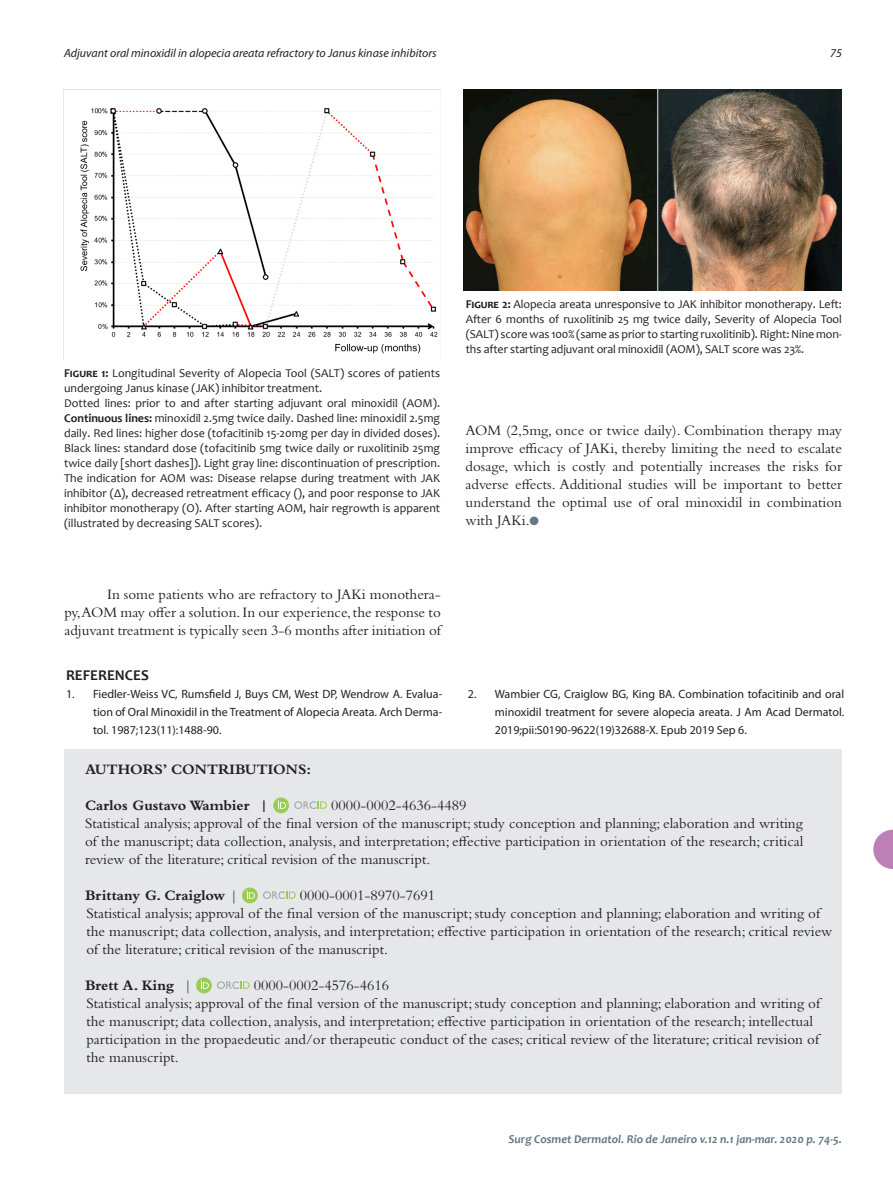
<style>
.page{position:relative;width:893px;height:1191px;background:#fff}
.page>*{position:absolute;margin:0;border:0;box-sizing:border-box;transform-origin:0 0}
.Normal__Web{font:15px/18px "Bembo Std";color:#231f20;text-align:justify}
.t1{font:700 15px "Bembo";color:#231f20}
.t2{font:700 15px "Candara";color:#231f20}
.t3{font:12px/15px "Candara";color:#231f20;text-align:justify}
.t4{font:12px/18px "Myriad Pro";color:#231f20;text-align:justify}
.t5{font:italic 12px "Myriad Pro";color:#231f20}
.t6{font:italic 700 12px "Candara";color:#647882}
.s1{font-weight:700}
.s2{color:#647882}
.s3{font-family:"Bembo Std";font-weight:400}
</style>
<div class="page">
<svg style="left:873px;top:829px;width:20px;height:40px"></svg>
<img style="left:64px;top:89px;width:376px;height:265px">
<img style="left:463px;top:89px;width:379px;height:201px">
<div style="left:64px;top:749px;width:778px;height:344px;background:#e6e7e9"></div>
<svg style="left:273px;top:797px;width:16px;height:16px"></svg>
<svg style="left:294px;top:801px;width:33px;height:8px"></svg>
<svg style="left:278px;top:800px;width:8px;height:8px"></svg>
<svg style="left:242px;top:887px;width:16px;height:16px"></svg>
<svg style="left:263px;top:891px;width:33px;height:8px"></svg>
<svg style="left:246px;top:890px;width:9px;height:8px"></svg>
<svg style="left:196px;top:977px;width:16px;height:16px"></svg>
<svg style="left:217px;top:981px;width:33px;height:8px"></svg>
<svg style="left:200px;top:980px;width:9px;height:8px"></svg>
<p class="t5" style="left:64px;top:46px;width:374px">Adjuvant oral minoxidil in alopecia areata refractory to Janus kinase inhibitors</p>
<p class="t5" style="left:830px;top:46px;width:13px">75</p>
<p class="t3" style="left:64px;top:365px;width:378px"><span class="s1">Figure 1:</span> Longitudinal Severity of Alopecia Tool (SALT) scores of patients undergoing Janus kinase (JAK) inhibitor treatment.</p>
<p class="t3" style="left:64px;top:395px;width:378px">Dotted lines: prior to and after starting adjuvant oral minoxidil (AOM).<br><span class="s1">Continuous lines:</span> minoxidil 2.5mg twice daily. Dashed line: minoxidil 2.5mg daily. Red lines: higher dose (tofacitinib 15-20mg per day in divided doses).<br>Black lines: standard dose (tofacitinib 5mg twice daily or ruxolitinib 25mg twice daily [short dashes]). Light gray line: discontinuation of prescription.<br>The indication for AOM was: Disease relapse during treatment with JAK inhibitor (Δ), decreased retreatment efficacy (), and poor response to JAK inhibitor monotherapy (O). After starting AOM, hair regrowth is apparent (illustrated by decreasing SALT scores).</p>
<p class="t3" style="left:466px;top:296px;width:378px"><span class="s1">Figure 2:</span> Alopecia areata unresponsive to JAK inhibitor monotherapy. Left:<br>After 6 months of ruxolitinib 25 mg twice daily, Severity of Alopecia Tool (SALT) score was 100% (same as prior to starting ruxolitinib). Right: Nine mon&shy;ths after starting adjuvant oral minoxidil (AOM), SALT score was 23%.</p>
<p class="Normal__Web" style="left:466px;top:421px;width:378px">AOM (2,5mg, once or twice daily). Combination therapy may improve efficacy of JAKi, thereby limiting the need to escalate dosage, which is costly and potentially increases the risks for adverse effects. Additional studies will be important to better understand the optimal use of oral minoxidil in combination with JAKi.<span class="s2">●</span></p>
<p class="Normal__Web" style="left:65px;top:585px;width:378px;text-indent:43px">In some patients who are refractory to JAKi monothera&shy;py,AOM may offer a solution. In our experience, the response to adjuvant treatment is typically seen 3-6 months after initiation of</p>
<p class="t2" style="left:66px;top:665px;width:84px">REFERENCES</p>
<p class="t4" style="left:93px;top:685px;width:351px;text-indent:-27px">1. Fiedler-Weiss VC, Rumsfield J, Buys CM, West DP, Wendrow A. Evalua&shy;tion of Oral Minoxidil in the Treatment of Alopecia Areata. Arch Derma&shy;tol. 1987;123(11):1488-90.</p>
<p class="t4" style="left:495px;top:685px;width:351px;text-indent:-27px">2. Wambier CG, Craiglow BG, King BA. Combination tofacitinib and oral minoxidil treatment for severe alopecia areata. J Am Acad Dermatol.<br>2019;pii:S0190-9622(19)32688-X. Epub 2019 Sep 6.</p>
<p class="t1" style="left:85px;top:761px;width:228px">AUTHORS’ CONTRIBUTIONS:</p>
<p class="t1" style="left:85px;top:797px;width:185px">Carlos Gustavo Wambier |</p>
<p class="Normal__Web" style="left:331px;top:796px;width:137px">0000-0002-4636-4489</p>
<p class="Normal__Web" style="left:85px;top:814px;width:720px">Statistical analysis; approval of the final version of the manuscript; study conception and planning; elaboration and writing of the manuscript; data collection, analysis, and interpretation; effective participation in orientation of the research; critical review of the literature; critical revision of the manuscript.</p>
<p class="t1" style="left:85px;top:887px;width:154px">Brittany G. Craiglow <span class="s3">|</span></p>
<p class="Normal__Web" style="left:300px;top:886px;width:137px">0000-0001-8970-7691</p>
<p class="Normal__Web" style="left:86px;top:904px;width:747px;text-align:left">Statistical analysis; approval of the final version of the manuscript; study conception and planning; elaboration and writing of the manuscript; data collection, analysis, and interpretation; effective participation in orientation of the research; critical review of the literature; critical revision of the manuscript.</p>
<p class="t1" style="left:85px;top:977px;width:108px">Brett A. King <span class="s3">|</span></p>
<p class="Normal__Web" style="left:254px;top:976px;width:137px">0000-0002-4576-4616</p>
<p class="Normal__Web" style="left:86px;top:994px;width:735px;text-align:left">Statistical analysis; approval of the final version of the manuscript; study conception and planning; elaboration and writing of the manuscript; data collection, analysis, and interpretation; effective participation in orientation of the research; intellectual participation in the propaedeutic and/or therapeutic conduct of the cases; critical review of the literature; critical revision of the manuscript.</p>
<p class="t6" style="left:509px;top:1131px;width:335px">Surg Cosmet Dermatol. Rio de Janeiro v.12 n.1 jan-mar. 2020 p. 74-5.</p>
</div>
